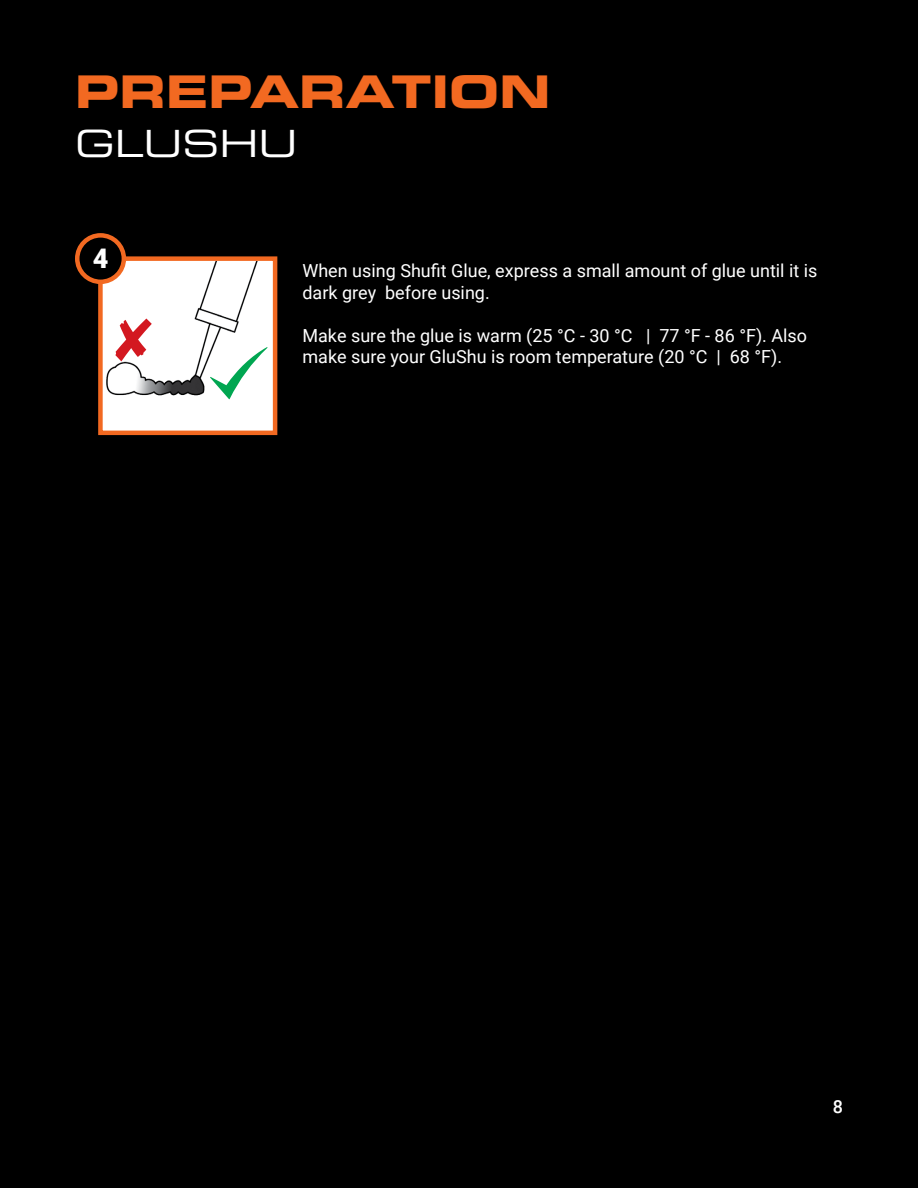
<style>
.page{position:relative;width:918px;height:1188px;background:#000}
.page>*{position:absolute;margin:0;border:0;box-sizing:border-box;transform-origin:0 0}
.t1{font:45px "Eurostile Bold Extended Two";color:#f26921}
.t2{font:37.5px "Eurostile Extended Two";color:#fff}
.t3{font:900 27px "Roboto";color:#fff}
.t4{font:18px/21.6px "Roboto";color:#fff}
.t5{font:500 18px "Roboto";color:#fff}
</style>
<div class="page">
<div style="left:101px;top:259px;width:174px;height:174px;background:#fff"></div>
<img style="left:106px;top:262px;width:152px;height:138px">
<svg style="left:115px;top:319px;width:37px;height:42px"></svg>
<svg style="left:210px;top:347px;width:58px;height:52px"></svg>
<div style="left:98px;top:256px;width:179px;height:179px;border:4px solid #f26921"></div>
<svg style="left:77px;top:235px;width:47px;height:47px"></svg>
<div style="left:75px;top:233px;width:51px;height:51px;border:4px solid #f26921;border-radius:50%"></div>
<h1 class="t1" style="left:75px;top:60px;width:477px">PREPARATION</h1>
<h2 class="t2" style="left:75px;top:118px;width:224px">GLUSHU</h2>
<h3 class="t3" style="left:93px;top:240px;width:17px">4</h3>
<p class="t4" style="left:302px;top:259px;width:517px">When using Shufit Glue, express a small amount of glue until it is dark grey before using.</p>
<p class="t4" style="left:302px;top:324px;width:506px">Make sure the glue is warm (25 °C - 30 °C | 77 °F - 86 °F). Also make sure your GluShu is room temperature (20 °C | 68 °F).</p>
<p class="t5" style="left:833px;top:1094px;width:12px">8</p>
</div>
